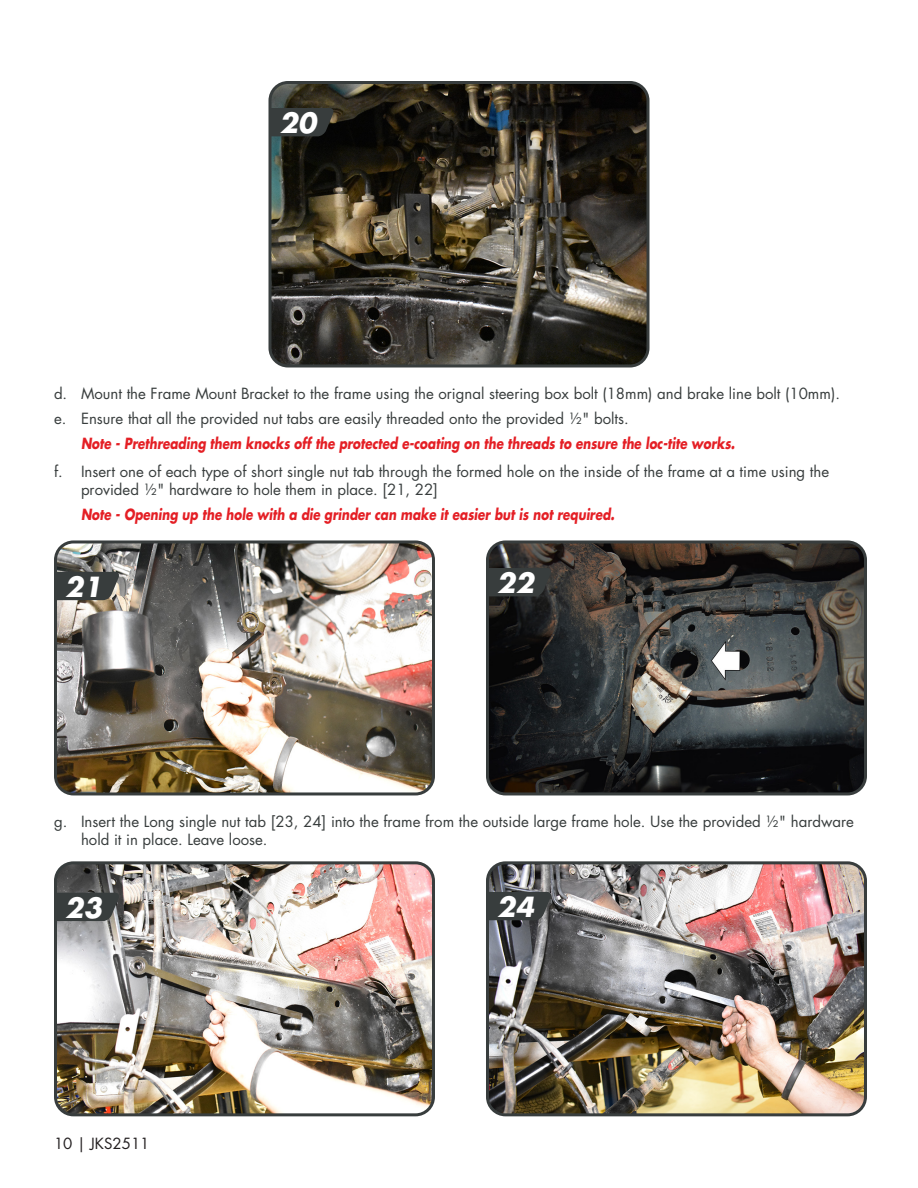
<style>
.page{position:relative;width:918px;height:1188px;background:#fff}
.page>*{position:absolute;margin:0;border:0;box-sizing:border-box;transform-origin:0 0}
.Photo_numbers{font:italic 700 27px "Futura Std";color:#fff}
.t1{font:15px/18px "Futura Std";color:#383d3d}
.Note-Caution-Importa{font:italic 700 15px "Futura Std";color:#e41f25;scale:.8 1}
.t2{font:15px "Futura Std";color:#231f20}
</style>
<div class="page">
<img style="left:272px;top:85px;width:374px;height:279px">
<div style="left:268px;top:81px;width:382px;height:287px;border:3px solid #383d3d;border-radius:18px"></div>
<svg style="left:271px;top:108px;width:63px;height:28px;background:#363a39"></svg>
<img style="left:58px;top:544px;width:376px;height:250px">
<div style="left:54px;top:540px;width:381px;height:255px;border:3px solid #383d3d;border-radius:18px"></div>
<svg style="left:56px;top:572px;width:64px;height:28px;background:#434746"></svg>
<img style="left:490px;top:544px;width:373px;height:250px">
<div style="left:486px;top:540px;width:381px;height:255px;border:3px solid #383d3d;border-radius:18px"></div>
<div style="left:488px;top:568px;width:64px;height:28px;background:#383d3d"></div>
<img style="left:58px;top:865px;width:373px;height:250px">
<div style="left:54px;top:861px;width:381px;height:255px;border:3px solid #383d3d;border-radius:18px"></div>
<svg style="left:56px;top:893px;width:64px;height:28px;background:#3e4242"></svg>
<img style="left:490px;top:865px;width:373px;height:250px">
<div style="left:486px;top:861px;width:381px;height:255px;border:3px solid #383d3d;border-radius:18px"></div>
<svg style="left:488px;top:892px;width:64px;height:28px;background:#3b4040"></svg>
<p class="Photo_numbers" style="left:279px;top:105px;width:39px">20</p>
<p class="t1" style="left:54px;top:385px;width:787px">d. Mount the Frame Mount Bracket to the frame using the orignal steering box bolt (18mm) and brake line bolt (10mm).</p>
<p class="t1" style="left:54px;top:409px;width:576px">e. Ensure that all the provided nut tabs are easily threaded onto the provided 1/2" bolts.</p>
<p class="Note-Caution-Importa" style="left:81px;top:433px;width:819px">Note - Prethreading them knocks off the protected e-coating on the threads to ensure the loc-tite works.</p>
<p class="t1" style="left:81px;top:463px;width:750px;text-indent:-27px">f. Insert one of each type of short single nut tab through the formed hole on the inside of the frame at a time using the provided 1/2" hardware to hole them in place. [21, 22]</p>
<p class="Note-Caution-Importa" style="left:81px;top:504px;width:669px">Note - Opening up the hole with a die grinder can make it easier but is not required.</p>
<p class="Photo_numbers" style="left:65px;top:569px;width:39px">21</p>
<p class="Photo_numbers" style="left:497px;top:565px;width:39px">22</p>
<p class="t1" style="left:81px;top:813px;width:774px;text-indent:-27px">g. Insert the Long single nut tab [23, 24] into the frame from the outside large frame hole. Use the provided 1/2" hardware hold it in place. Leave loose.</p>
<p class="Photo_numbers" style="left:65px;top:890px;width:39px">23</p>
<p class="Photo_numbers" style="left:497px;top:889px;width:39px">24</p>
<p class="t2" style="left:54px;top:1134px;width:97px">10 | JKS2511</p>
</div>
